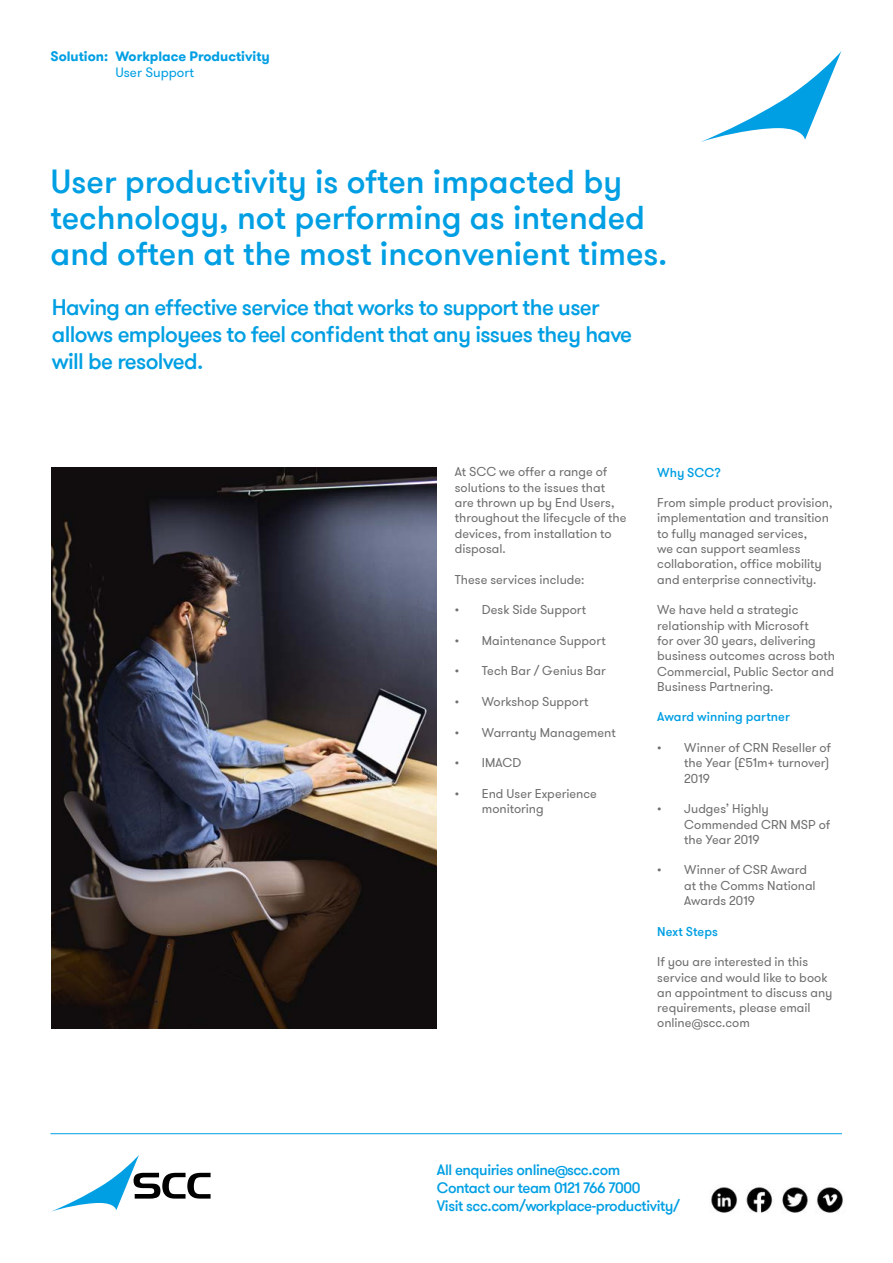
<style>
.page{position:relative;width:893px;height:1263px;background:#fff}
.page>*{position:absolute;margin:0;border:0;box-sizing:border-box;transform-origin:0 0}
.t1{font:500 33px/36px "GT Walsheim Pro";color:#009fe3}
.t2{font:500 22.5px/27px "GT Walsheim Pro";letter-spacing:-.03em;color:#009fe3}
.t3{font:500 15px/18px "GT Walsheim Pro";letter-spacing:-.03em;color:#009fe3}
.t4{font:700 13.5px "GT Walsheim Pro";color:#009fe3}
.t5{font:13.5px "GT Walsheim Pro";color:#009fe3}
.t6{font:12.75px/15.3px "GT Walsheim Pro";color:#706f6f}
.t7{font:500 12.75px "GT Walsheim Pro";color:#009fe3}
</style>
<div class="page">
<svg style="left:701px;top:51px;width:140px;height:91px"></svg>
<svg style="left:51px;top:1155px;width:160px;height:57px"></svg>
<hr style="left:50px;top:1133px;width:792px;height:1px;background:#009fe3">
<img style="left:711px;top:1187px;width:97px;height:26px">
<img style="left:816px;top:1187px;width:27px;height:26px">
<img style="left:52px;top:468px;width:385px;height:561px">
<p class="t4" style="left:50px;top:48px;width:221px">Solution: Workplace Productivity</p>
<p class="t5" style="left:115px;top:64px;width:80px">User Support</p>
<h1 class="t1" style="left:50px;top:164px;width:618px">User productivity is often impacted by technology, not performing as intended and often at the most inconvenient times.</h1>
<h2 class="t2" style="left:52px;top:294px;width:582px">Having an effective service that works to support the user allows employees to feel confident that any issues they have will be resolved.</h2>
<p class="t6" style="left:455px;top:465px;width:173px">At SCC we offer a range of solutions to the issues that are thrown up by End Users, throughout the lifecycle of the devices, from installation to disposal.</p>
<p class="t6" style="left:455px;top:572px;width:131px">These services include:</p>
<p class="t6" style="left:455px;top:602px;width:133px">• Desk Side Support</p>
<p class="t6" style="left:455px;top:633px;width:152px">• Maintenance Support</p>
<p class="t6" style="left:455px;top:664px;width:152px">• Tech Bar / Genius Bar</p>
<p class="t6" style="left:455px;top:694px;width:135px">• Workshop Support</p>
<p class="t6" style="left:455px;top:725px;width:162px">• Warranty Management</p>
<p class="t6" style="left:455px;top:755px;width:68px">• IMACD</p>
<p class="t6" style="left:482px;top:786px;width:116px;text-indent:-27px">• End User Experience monitoring</p>
<p class="t7" style="left:657px;top:464px;width:65px">Why SCC?</p>
<p class="t6" style="left:657px;top:495px;width:177px">From simple product provision, implementation and transition to fully managed services,<br>we can support seamless collaboration, office mobility and enterprise connectivity.</p>
<p class="t6" style="left:657px;top:602px;width:179px">We have held a strategic relationship with Microsoft<br>for over 30 years, delivering business outcomes across both<br>Commercial, Public Sector and<br>Business Partnering.</p>
<p class="t7" style="left:657px;top:709px;width:134px">Award winning partner</p>
<p class="t6" style="left:684px;top:740px;width:148px;text-align:justify;text-indent:-27px">• Winner of CRN Reseller of the Year (£51m+ turnover)<br>2019</p>
<p class="t6" style="left:684px;top:801px;width:147px;text-indent:-27px">• Judges’ Highly<br>Commended CRN MSP of the Year 2019</p>
<p class="t6" style="left:684px;top:863px;width:133px;text-indent:-27px">• Winner of CSR Award at the Comms National<br>Awards 2019</p>
<p class="t7" style="left:657px;top:923px;width:62px">Next Steps</p>
<p class="t6" style="left:657px;top:954px;width:177px">If you are interested in this service and would like to book an appointment to discuss any requirements, please email online@scc.com</p>
<p class="t3" style="left:437px;top:1161px;width:245px">All enquiries online@scc.com<br>Contact our team 0121 766 7000<br>Visit scc.com/workplace-productivity/</p>
</div>
